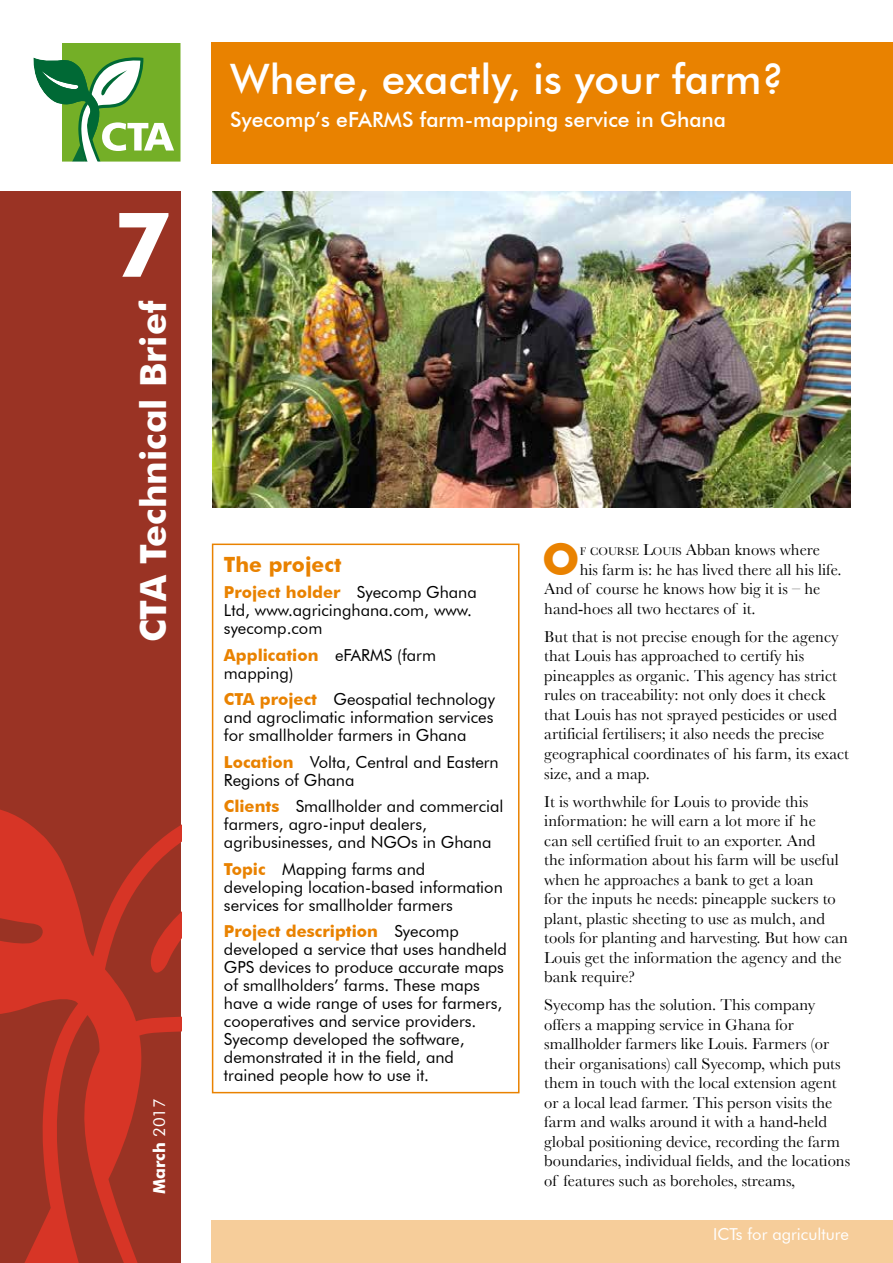
<style>
.page{position:relative;width:893px;height:1263px;background:#fff}
.page>*{position:absolute;margin:0;border:0;box-sizing:border-box;transform-origin:0 0}
.t1{font:700 90px "Futura BT";color:#fff}
.t2{font:700 43.8px "Futura BT";color:#e98200}
.t3{font:500 42px "Futura BT";color:#fff}
.t4{font:700 36px "Futura BT";color:#fff}
.t5{font:500 21px "Futura BT";color:#fff}
.t6{font:700 21px "Futura BT";color:#e98200}
.t7{font:16.5px/19.5px "Baskerville";color:#000}
.t8{font:16.5px/18px "Futura BT";color:#000}
.t9{font:16.5px "Futura BT";color:#fff}
.t10{font:700 16.5px "Futura BT";color:#fff}
.s1{font-weight:400}
.s2{font-weight:700;color:#e98200}
.s3{font-size:11.55px}
.s4{font-style:inherit}
</style>
<div class="page">
<div style="left:211px;top:43px;width:682px;height:121px;background:#e98200"></div>
<svg style="left:33px;top:43px;width:148px;height:119px"></svg>
<div style="left:0;top:191px;width:181px;height:1072px;background:#9a3324"></div>
<svg style="left:0;top:809px;width:181px;height:454px"></svg>
<div style="left:211px;top:1220px;width:682px;height:43px;background:#f6cd9a"></div>
<img style="left:213px;top:191px;width:637px;height:316px">
<div style="left:212px;top:544px;width:307px;height:549px;border:2px solid #e98200"></div>
<h1 class="t1" style="left:114px;top:190px;width:58px">7</h1>
<h3 class="t4" style="left:131px;top:642px;width:343px;rotate:-90deg">CTA Technical Brief</h3>
<p class="t10" style="left:149px;top:1194px;width:98px;rotate:-90deg">March <span class="s1">2017</span></p>
<h3 class="t3" style="left:230px;top:53px;width:556px">Where, exactly, is your farm?</h3>
<p class="t5" style="left:230px;top:107px;width:497px">Syecomp’s eFARMS farm-mapping service in Ghana</p>
<p class="t6" style="left:224px;top:551px;width:119px">The project</p>
<p class="t8" style="left:224px;top:583px;width:254px"><span class="s2">Project holder</span> Syecomp Ghana<br>Ltd, www.agricinghana.com, www. syecomp.com</p>
<p class="t8" style="left:224px;top:646px;width:213px"><span class="s2">Application</span> eFARMS (farm mapping)</p>
<p class="t8" style="left:224px;top:690px;width:272px;text-align:justify"><span class="s2">CTA project</span> Geospatial technology and agroclimatic information services for smallholder farmers in Ghana</p>
<p class="t8" style="left:224px;top:753px;width:276px"><span class="s2">Location</span> Volta, Central and Eastern<br>Regions of Ghana</p>
<p class="t8" style="left:224px;top:797px;width:281px"><span class="s2">Clients</span> Smallholder and commercial farmers, agro-input dealers, agribusinesses, and NGOs in Ghana</p>
<p class="t8" style="left:224px;top:860px;width:280px"><span class="s2">Topic</span> Mapping farms and developing location-based information services for smallholder farmers</p>
<p class="t8" style="left:224px;top:922px;width:284px"><span class="s2">Project description</span> Syecomp developed a service that uses handheld GPS devices to produce accurate maps of smallholders’ farms. These maps have a wide range of uses for farmers, cooperatives and service providers.<br>Syecomp developed the software, demonstrated it in the field, and trained people how to use it.</p>
<h2 class="t2" style="left:542px;top:533px;width:39px">O</h2>
<p class="t7" style="left:580px;top:540px;width:242px"><span class="s3">F COURSE</span> <span class="s4">L</span><span class="s3">OUIS</span> Abban knows where</p>
<p class="t7" style="left:580px;top:560px;width:263px">his farm is: he has lived there all his life.</p>
<p class="t7" style="left:544px;top:579px;width:278px">And of course he knows how big it is – he</p>
<p class="t7" style="left:544px;top:599px;width:213px">hand-hoes all two hectares of it.</p>
<p class="t7" style="left:544px;top:627px;width:306px">But that is not precise enough for the agency that Louis has approached to certify his pineapples as organic. This agency has strict rules on traceability: not only does it check that Louis has not sprayed pesticides or used artificial fertilisers; it also needs the precise geographical coordinates of his farm, its exact size, and a map.</p>
<p class="t7" style="left:544px;top:791px;width:305px">It is worthwhile for Louis to provide this information: he will earn a lot more if he<br>can sell certified fruit to an exporter. And<br>the information about his farm will be useful when he approaches a bank to get a loan<br>for the inputs he needs: pineapple suckers to plant, plastic sheeting to use as mulch, and tools for planting and harvesting. But how can Louis get the information the agency and the bank require?</p>
<p class="t7" style="left:544px;top:995px;width:307px">Syecomp has the solution. This company offers a mapping service in Ghana for smallholder farmers like Louis. Farmers (or their organisations) call Syecomp, which puts them in touch with the local extension agent or a local lead farmer. This person visits the farm and walks around it with a hand-held global positioning device, recording the farm boundaries, individual fields, and the locations of features such as boreholes, streams,</p>
<p class="t9" style="left:713px;top:1224px;width:137px">ICTs for agriculture</p>
</div>
